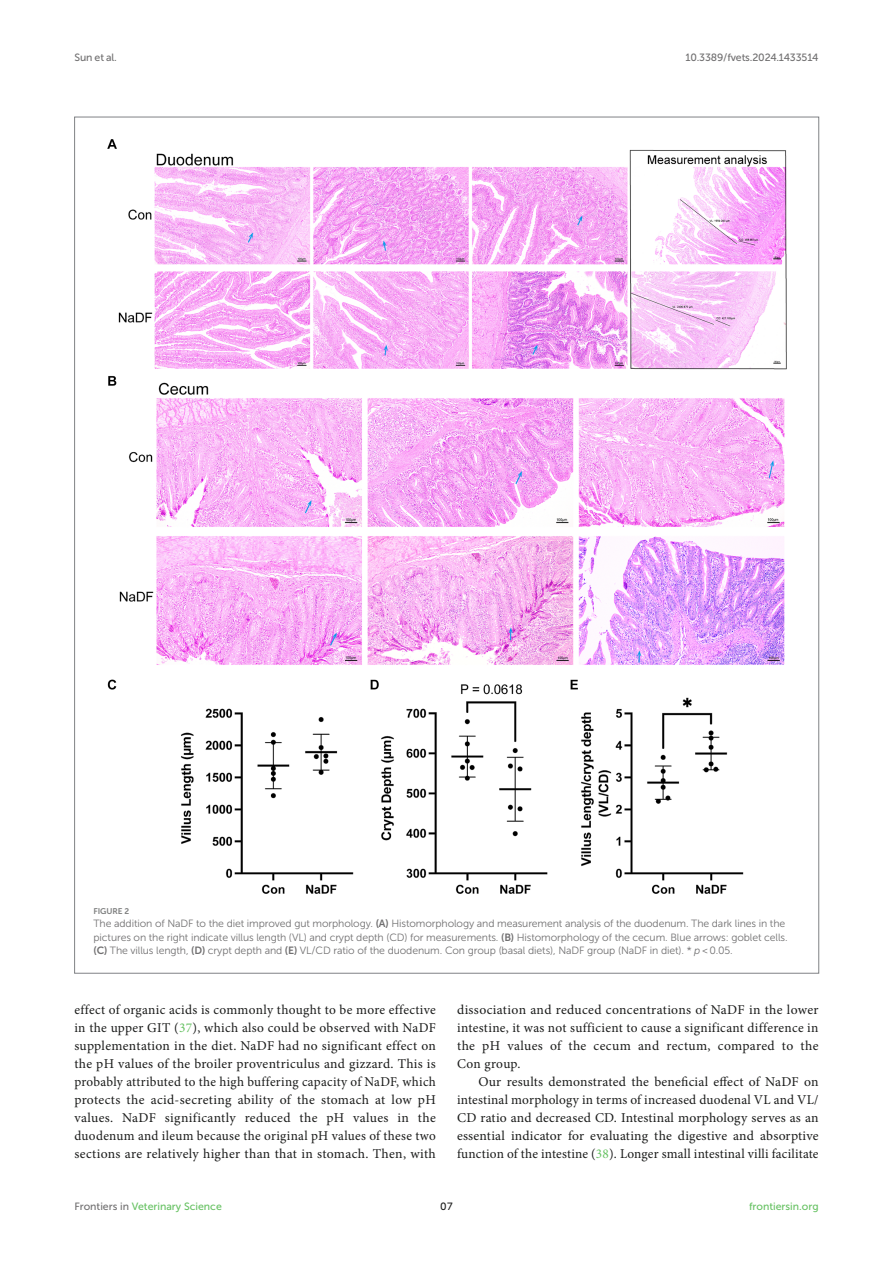
<style>
.page{position:relative;width:893px;height:1263px;background:#fff}
.page>*{position:absolute;margin:0;border:0;box-sizing:border-box;transform-origin:0 0}
.TEXT{font:13.5px/18px "Minion Pro";letter-spacing:.02em;color:#1b1c1b;text-align:justify}
.FIG_LEG{font:10.5px/13.5px "Museo Sans 300";letter-spacing:-.01em;color:#706f70}
.t1{font:10.5px "Museo Sans 500";color:#65c161}
.t2{font:10.5px "Museo Sans 500";letter-spacing:-.015em;color:#706f70}
.t3{font:10.5px "Museo Sans 500";color:#1b1c1b}
.FIG_HD{font:8.25px "Museo Sans 700";letter-spacing:-.01em;color:#7e7f7f}
.s1{font-family:"Museo Sans 700"}
.s2{font-style:italic}
.s3{color:#65c161}
.s4{color:#706f70}
</style>
<div class="page">
<img style="left:107px;top:139px;width:680px;height:755px">
<p class="t2" style="left:74px;top:51px;width:44px">Sun et al.</p>
<p class="t2" style="left:685px;top:51px;width:135px">10.3389/fvets.2024.1433514</p>
<p class="FIG_HD" style="left:94px;top:906px;width:37px">FIGURE 2</p>
<p class="FIG_LEG" style="left:94px;top:917px;width:696px">The addition of NaDF to the diet improved gut morphology. <span class="s1">(A)</span> Histomorphology and measurement analysis of the duodenum. The dark lines in the pictures on the right indicate villus length (VL) and crypt depth (CD) for measurements. <span class="s1">(B)</span> Histomorphology of the cecum. Blue arrows: goblet cells. <span class="s1">(C)</span> The villus length, <span class="s1">(D)</span> crypt depth and <span class="s1">(E)</span> VL/CD ratio of the duodenum. Con group (basal diets), NaDF group (NaDF in diet). * <span class="s2">p</span> &lt; 0.05.</p>
<p class="TEXT" style="left:74px;top:1001px;width:363px">effect of organic acids is commonly thought to be more effective in the upper GIT (<span class="s3">37</span>), which also could be observed with NaDF supplementation in the diet. NaDF had no significant effect on the pH values of the broiler proventriculus and gizzard. This is probably attributed to the high buffering capacity of NaDF, which protects the acid-secreting ability of the stomach at low pH values. NaDF significantly reduced the pH values in the duodenum and ileum because the original pH values of these two sections are relatively higher than that in stomach. Then, with</p>
<p class="TEXT" style="left:457px;top:1001px;width:363px">dissociation and reduced concentrations of NaDF in the lower intestine, it was not sufficient to cause a significant difference in the pH values of the cecum and rectum, compared to the Con group.</p>
<p class="TEXT" style="left:457px;top:1073px;width:363px;text-indent:21px">Our results demonstrated the beneficial effect of NaDF on intestinal morphology in terms of increased duodenal VL and VL/ CD ratio and decreased CD. Intestinal morphology serves as an essential indicator for evaluating the digestive and absorptive function of the intestine (<span class="s3">38</span>). Longer small intestinal villi facilitate</p>
<p class="t1" style="left:74px;top:1200px;width:149px"><span class="s4">Frontiers in</span> Veterinary Science</p>
<p class="t3" style="left:440px;top:1200px;width:14px">07</p>
<p class="t1" style="left:749px;top:1200px;width:71px">frontiersin.org</p>
</div>
